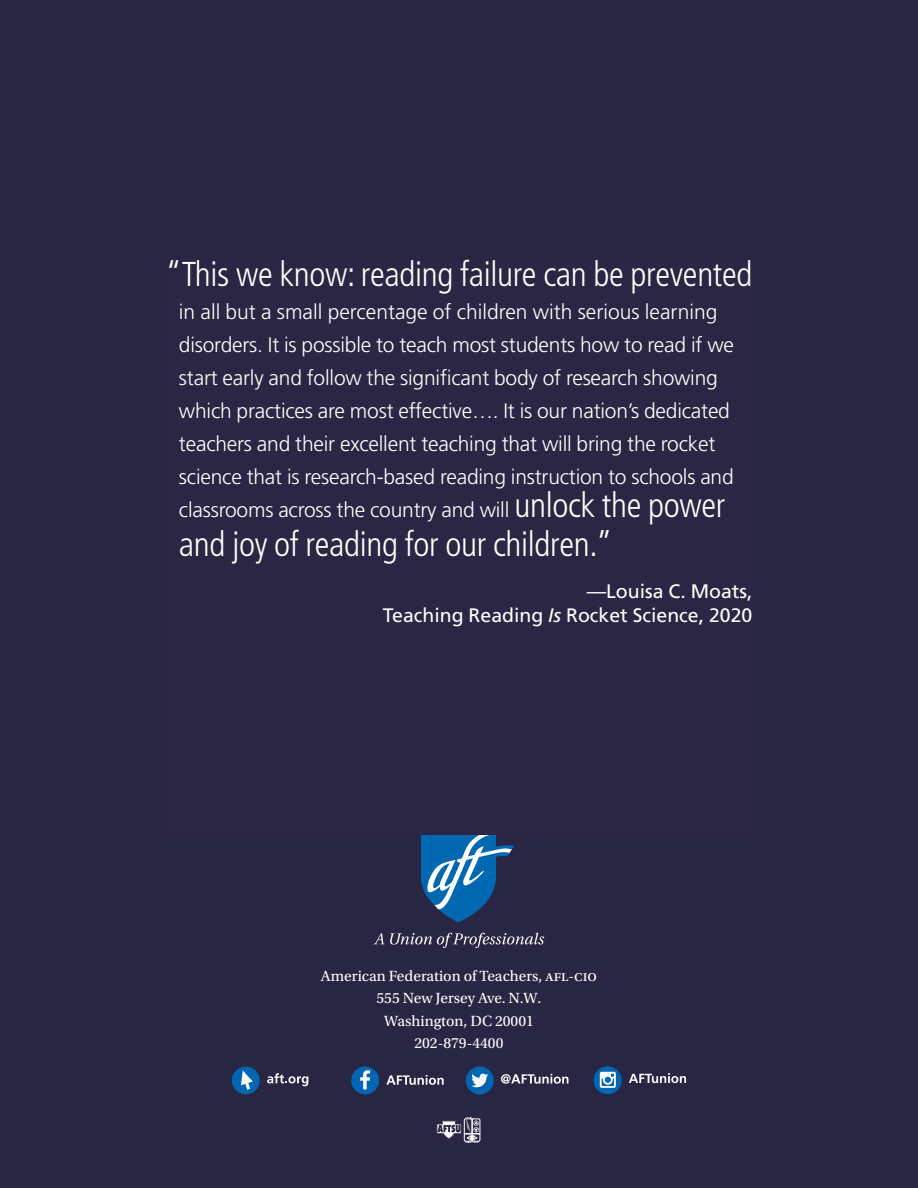
<style>
.page{position:relative;width:918px;height:1188px;background:#292644}
.page>*{position:absolute;margin:0;border:0;box-sizing:border-box;transform-origin:0 0}
.t1{font:300 condensed 34.5px "Frutiger LT Std";letter-spacing:-.01em;color:#fff}
.t2{font:300 21px/33px "Frutiger LT Std";letter-spacing:-.01em;color:#fff}
.t3{font:19.5px/24px "Frutiger LT Std";color:#fff;text-align:right}
.t4{font:15.6px/22.5px "Utopia Std";color:#fff;text-align:center}
.s1{font-stretch:condensed;font-size:34.5px}
.s2{font-style:italic}
</style>
<div class="page">
<svg style="left:374px;top:933px;width:10px;height:11px"></svg>
<svg style="left:390px;top:933px;width:154px;height:14px"></svg>
<svg style="left:421px;top:835px;width:93px;height:87px"></svg>
<div style="left:594px;top:1066px;width:28px;height:28px;background:#0066b3;border-radius:50%"></div>
<svg style="left:629px;top:1073px;width:57px;height:10px"></svg>
<svg style="left:600px;top:1072px;width:16px;height:16px"></svg>
<div style="left:466px;top:1067px;width:28px;height:27px;background:#0066b3;border-radius:50%"></div>
<svg style="left:471px;top:1074px;width:17px;height:13px"></svg>
<svg style="left:501px;top:1074px;width:67px;height:10px"></svg>
<div style="left:351px;top:1067px;width:28px;height:27px;background:#0066b3;border-radius:50%"></div>
<svg style="left:360px;top:1070px;width:10px;height:19px"></svg>
<svg style="left:386px;top:1075px;width:58px;height:10px"></svg>
<div style="left:232px;top:1067px;width:28px;height:27px;background:#0066b3;border-radius:50%"></div>
<svg style="left:241px;top:1070px;width:12px;height:20px"></svg>
<svg style="left:267px;top:1073px;width:41px;height:13px"></svg>
<svg style="left:437px;top:1117px;width:43px;height:26px"></svg>
<h1 class="t1" style="left:165px;top:254px;width:589px">“This we know: reading failure can be prevented</h1>
<p class="t2" style="left:179px;top:295px;width:556px">in all but a small percentage of children with serious learning disorders. It is possible to teach most students how to read if we start early and follow the significant body of research showing which practices are most effective…. It is our nation’s dedicated teachers and their excellent teaching that will bring the rocket science that is research-based reading instruction to schools and classrooms across the country and will <span class="s1">unlock the power</span></p>
<h1 class="t1" style="left:179px;top:524px;width:435px">and joy of reading for our children.”</h1>
<p class="t3" style="left:383px;top:579px;width:371px">—Louisa C. Moats,<br>Teaching Reading <span class="s2">Is</span> Rocket Science, 2020</p>
<p class="t4" style="left:321px;top:965px;width:278px">American Federation of Teachers, afl-cio<br>555 New Jersey Ave. N.W.<br>Washington, DC 20001<br>202-879-4400</p>
</div>
